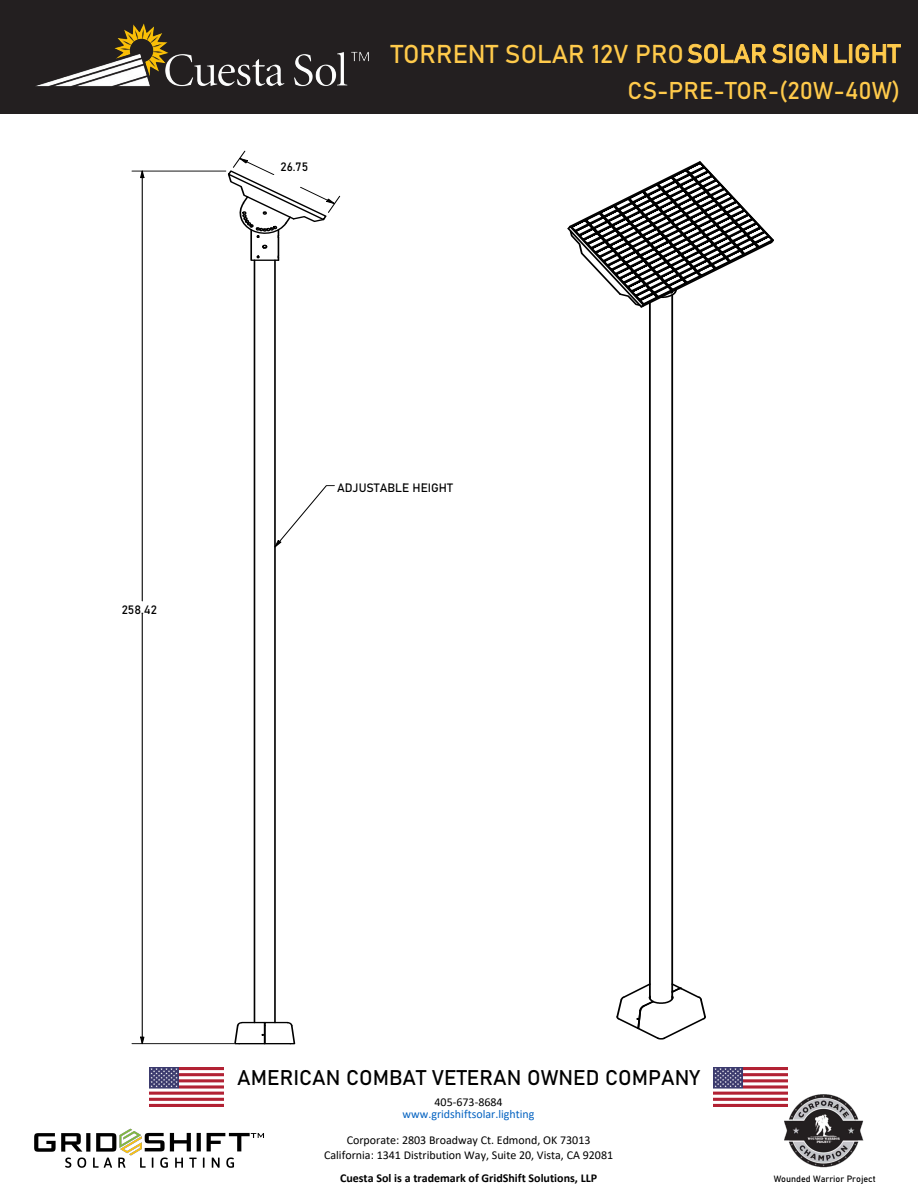
<style>
.page{position:relative;width:918px;height:1188px;background:#fff}
.page>*{position:absolute;margin:0;border:0;box-sizing:border-box;transform-origin:0 0}
.t1{font:25.5px "Bahnschrift";color:#ffca4b}
.t2{font:24px "Bahnschrift";color:#ffca4b}
.t3{font:21px "Bahnschrift";color:#000}
.t4{font:12px/14.4px "Calibri";color:#000;text-align:center}
.t5{font:700 12px "Calibri";color:#000}
.t6{font:12px "Calibri";color:#0563c1}
.t7{font:12px "Bahnschrift";color:#000}
.t8{font:9px "Bahnschrift";color:#000}
</style>
<div class="page">
<div style="left:0;top:0;width:918px;height:113px;background:#231f20"></div>
<img style="left:35px;top:23px;width:334px;height:64px">
<img style="left:714px;top:1068px;width:73px;height:38px">
<img style="left:150px;top:1068px;width:73px;height:38px">
<img style="left:778px;top:1092px;width:86px;height:76px">
<img style="left:34px;top:1129px;width:230px;height:39px">
<svg style="left:233px;top:1021px;width:63px;height:24px"></svg>
<hr style="left:254px;top:260px;width:1px;height:763px;background:#000">
<hr style="left:274px;top:260px;width:2px;height:763px;background:#000">
<svg style="left:140px;top:170px;width:5px;height:8px"></svg>
<svg style="left:140px;top:1036px;width:5px;height:9px"></svg>
<hr style="left:142px;top:178px;width:1px;height:423px;background:#000">
<hr style="left:142px;top:614px;width:1px;height:423px;background:#000">
<hr style="left:132px;top:171px;width:94px;height:1px;background:#000">
<hr style="left:132px;top:1043px;width:102px;height:1px;background:#000">
<svg style="left:226px;top:150px;width:115px;height:112px"></svg>
<svg style="left:274px;top:485px;width:61px;height:65px"></svg>
<svg style="left:616px;top:982px;width:90px;height:58px"></svg>
<hr style="left:649px;top:303px;width:2px;height:696px;background:#000">
<hr style="left:671px;top:295px;width:2px;height:704px;background:#000">
<svg style="left:530px;top:113px;width:246px;height:196px"></svg>
<p class="t7" style="left:281px;top:157px;width:29px">26.75</p>
<h1 class="t1" style="left:391px;top:34px;width:511px">TORRENT SOLAR 12V PRO SOLAR SIGN LIGHT</h1>
<h2 class="t2" style="left:627px;top:73px;width:274px">CS-PRE-TOR-(20W-40W)</h2>
<p class="t7" style="left:122px;top:600px;width:37px">258.42</p>
<p class="t7" style="left:337px;top:479px;width:117px">ADJUSTABLE HEIGHT</p>
<h3 class="t3" style="left:237px;top:1062px;width:464px">AMERICAN COMBAT VETERAN OWNED COMPANY</h3>
<p class="t4" style="left:435px;top:1094px;width:70px">405-673-8684</p>
<p class="t6" style="left:403px;top:1106px;width:133px">www.gridshiftsolar.lighting</p>
<p class="t4" style="left:324px;top:1133px;width:291px">Corporate: 2803 Broadway Ct. Edmond, OK 73013<br>California: 1341 Distribution Way, Suite 20, Vista, CA 92081</p>
<p class="t5" style="left:340px;top:1169px;width:259px">Cuesta Sol is a trademark of GridShift Solutions, LLP</p>
<p class="t8" style="left:774px;top:1172px;width:104px">Wounded Warrior Project</p>
</div>
